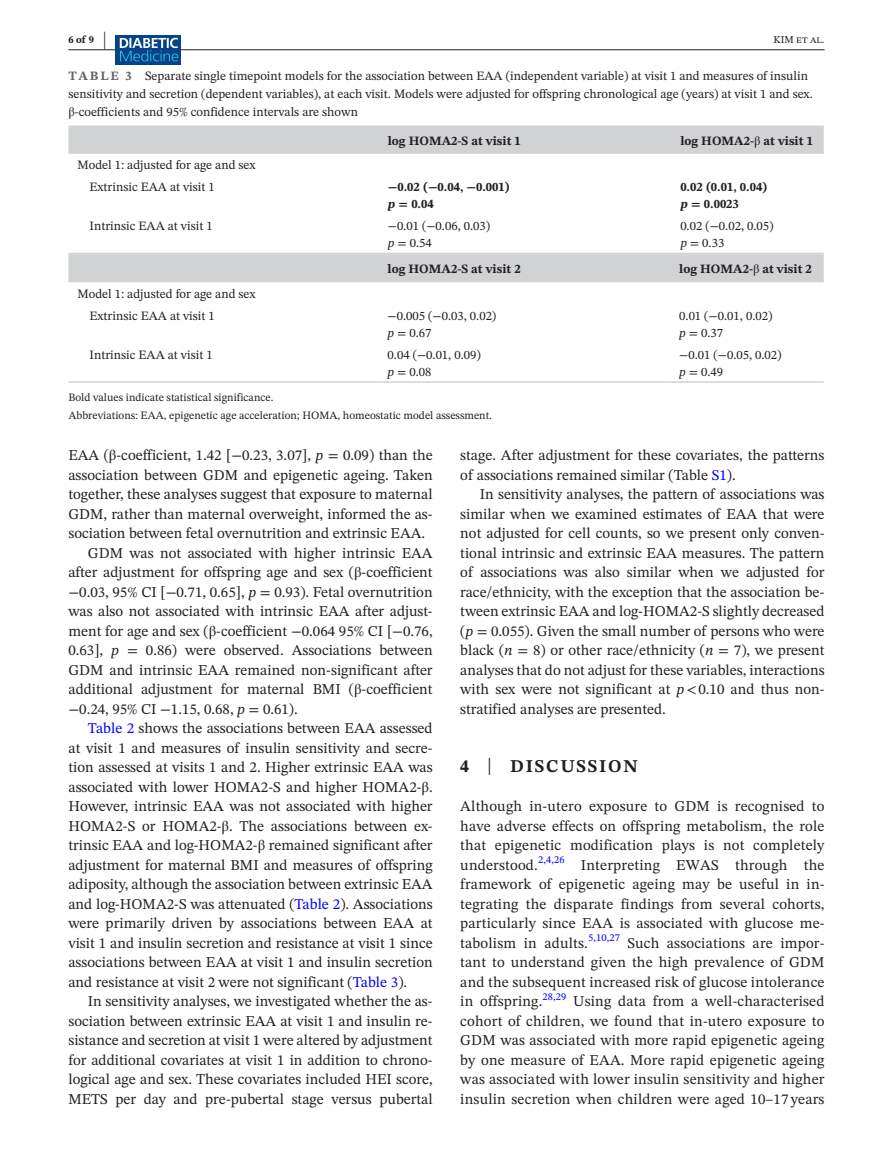
<style>
.page{position:relative;width:893px;height:1174px;background:#fff}
.page>*{position:absolute;margin:0;border:0;box-sizing:border-box;transform-origin:0 0}
.t1{font:700 18px "STIX Two Text";letter-spacing:.1em;color:#231f20}
.t2{font:15px/19.5px "STIX Two Text";color:#231f20;text-align:justify}
.t3{font:12.75px/17.2px "STIX Two Text";color:#231f20}
.t4{font:700 12.75px/17.2px "STIX Two Text";color:#231f20}
.t5{font:11.25px/18px "STIX Two Text";color:#231f20}
.t6{font:10.5px "STIX Two Text";letter-spacing:.01em;color:#00f}
.t7{font:10.5px "STIX Two Text";color:#231f20}
.t8{font:700 10.5px "STIX Two Text";color:#231f20}
.s1{font-size:21px}
.s2{font-weight:700;color:#636366}
.s3{font-family:"STIX"}
.s4{font-family:"STIX";font-weight:400}
.s5{font-style:italic}
.s6{color:#00f}
.s7{font-weight:400;font-size:23.7px}
</style>
<div class="page">
<hr style="left:68px;top:49px;width:756px;height:1px;background:#231f20">
<div style="left:116px;top:35px;width:65px;height:30px;background:#054286"></div>
<svg style="left:120px;top:38px;width:58px;height:23px"></svg>
<div style="left:68px;top:126px;width:756px;height:28px;background:#d1d2d4"></div>
<hr style="left:68px;top:253px;width:311px;height:1px;background:#d1d2d4">
<hr style="left:379px;top:253px;width:292px;height:1px;background:#d1d2d4">
<hr style="left:671px;top:253px;width:153px;height:1px;background:#d1d2d4">
<div style="left:68px;top:254px;width:756px;height:28px;background:#d1d2d4"></div>
<hr style="left:68px;top:381px;width:311px;height:2px;background:#d1d2d4">
<hr style="left:379px;top:381px;width:291px;height:2px;background:#d1d2d4">
<hr style="left:670px;top:381px;width:154px;height:2px;background:#d1d2d4">
<p class="t8" style="left:68px;top:32px;width:39px">6 of 9 <span class="s1">|</span></p>
<p class="t7" style="left:773px;top:32px;width:53px">KIM et al.</p>
<p class="t3" style="left:68px;top:66px;width:746px;line-height:18px"><span class="s2">TABLE 3</span> Separate single timepoint models for the association between EAA (independent variable) at visit 1 and measures of insulin sensitivity and secretion (dependent variables), at each visit. Models were adjusted for offspring chronological age (years) at visit 1 and sex. <span class="s3">β</span>-coefficients and 95% confidence intervals are shown</p>
<p class="t4" style="left:388px;top:132px;width:135px">log HOMA2-S at visit 1</p>
<p class="t4" style="left:680px;top:132px;width:134px">log HOMA2-<span class="s4">β</span> at visit 1</p>
<p class="t3" style="left:89px;top:154px;width:168px;line-height:21.8px;text-indent:-12px">Model 1: adjusted for age and sex<br>Extrinsic EAA at visit 1</p>
<p class="t4" style="left:388px;top:179px;width:124px">−0.02 (−0.04, −0.001) <span class="s5">p</span> <span class="s3">=</span> 0.04</p>
<p class="t4" style="left:680px;top:179px;width:89px">0.02 (0.01, 0.04) <span class="s5">p</span> <span class="s3">=</span> 0.0023</p>
<p class="t3" style="left:89px;top:217px;width:125px">Intrinsic EAA at visit 1</p>
<p class="t3" style="left:388px;top:217px;width:104px">−0.01 (−0.06, 0.03) <span class="s5">p</span> <span class="s3">=</span> 0.54</p>
<p class="t3" style="left:680px;top:217px;width:95px">0.02 (−0.02, 0.05) <span class="s5">p</span> <span class="s3">=</span> 0.33</p>
<p class="t4" style="left:388px;top:260px;width:135px">log HOMA2-S at visit 2</p>
<p class="t4" style="left:679px;top:260px;width:134px">log HOMA2-<span class="s4">β</span> at visit 2</p>
<p class="t3" style="left:89px;top:283px;width:168px;line-height:21.8px;text-indent:-12px">Model 1: adjusted for age and sex<br>Extrinsic EAA at visit 1</p>
<p class="t3" style="left:388px;top:307px;width:110px">−0.005 (−0.03, 0.02) <span class="s5">p</span> <span class="s3">=</span> 0.67</p>
<p class="t3" style="left:679px;top:307px;width:95px">0.01 (−0.01, 0.02) <span class="s5">p</span> <span class="s3">=</span> 0.37</p>
<p class="t3" style="left:89px;top:346px;width:125px">Intrinsic EAA at visit 1</p>
<p class="t3" style="left:388px;top:346px;width:95px">0.04 (−0.01, 0.09) <span class="s5">p</span> <span class="s3">=</span> 0.08</p>
<p class="t3" style="left:679px;top:346px;width:104px">−0.01 (−0.05, 0.02) <span class="s5">p</span> <span class="s3">=</span> 0.49</p>
<p class="t5" style="left:68px;top:388px;width:425px">Bold values indicate statistical significance.<br>Abbreviations: EAA, epigenetic age acceleration; HOMA, homeostatic model assessment.</p>
<p class="t2" style="left:68px;top:445px;width:366px">EAA (<span class="s3">β</span>-coefficient, 1.42 [−0.23, 3.07], <span class="s5">p</span> <span class="s3">=</span> 0.09) than the</p>
<p class="t2" style="left:68px;top:465px;width:366px">association between GDM and epigenetic ageing. Taken</p>
<p class="t2" style="left:68px;top:484px;width:366px">together, these analyses suggest that exposure to maternal</p>
<p class="t2" style="left:68px;top:504px;width:366px">GDM, rather than maternal overweight, informed the as-</p>
<p class="t2" style="left:68px;top:523px;width:358px">sociation between fetal overnutrition and extrinsic EAA.</p>
<p class="t2" style="left:88px;top:543px;width:346px">GDM was not associated with higher intrinsic EAA</p>
<p class="t2" style="left:68px;top:562px;width:366px">after adjustment for offspring age and sex (<span class="s3">β</span>-coefficient</p>
<p class="t2" style="left:68px;top:582px;width:366px">−0.03, 95% CI [−0.71, 0.65], <span class="s5">p</span> <span class="s3">=</span> 0.93). Fetal overnutrition</p>
<p class="t2" style="left:68px;top:601px;width:366px">was also not associated with intrinsic EAA after adjust-</p>
<p class="t2" style="left:68px;top:621px;width:366px">ment for age and sex (<span class="s3">β</span>-coefficient −0.064 95% CI [−0.76,</p>
<p class="t2" style="left:68px;top:640px;width:366px">0.63], <span class="s5">p</span> <span class="s3">=</span> 0.86) were observed. Associations between</p>
<p class="t2" style="left:68px;top:660px;width:366px">GDM and intrinsic EAA remained non-significant after</p>
<p class="t2" style="left:68px;top:679px;width:366px">additional adjustment for maternal BMI (<span class="s3">β</span>-coefficient</p>
<p class="t2" style="left:68px;top:699px;width:231px">−0.24, 95% CI −1.15, 0.68, <span class="s5">p</span> <span class="s3">=</span> 0.61).</p>
<p class="t2" style="left:88px;top:718px;width:346px"><span class="s6">Table 2</span> shows the associations between EAA assessed</p>
<p class="t2" style="left:68px;top:738px;width:366px">at visit 1 and measures of insulin sensitivity and secre-</p>
<p class="t2" style="left:68px;top:757px;width:366px">tion assessed at visits 1 and 2. Higher extrinsic EAA was</p>
<p class="t2" style="left:68px;top:777px;width:366px">associated with lower HOMA2-S and higher HOMA2-<span class="s3">β</span>.</p>
<p class="t2" style="left:68px;top:796px;width:366px">However, intrinsic EAA was not associated with higher</p>
<p class="t2" style="left:68px;top:816px;width:366px">HOMA2-S or HOMA2-<span class="s3">β</span>. The associations between ex-</p>
<p class="t2" style="left:68px;top:835px;width:366px">trinsic EAA and log-HOMA2-<span class="s3">β</span> remained significant after</p>
<p class="t2" style="left:68px;top:855px;width:366px">adjustment for maternal BMI and measures of offspring</p>
<p class="t2" style="left:68px;top:874px;width:366px">adiposity, although the association between extrinsic EAA</p>
<p class="t2" style="left:68px;top:894px;width:366px">and log-HOMA2-S was attenuated (<span class="s6">Table 2</span>). Associations</p>
<p class="t2" style="left:68px;top:913px;width:366px">were primarily driven by associations between EAA at</p>
<p class="t2" style="left:68px;top:933px;width:366px">visit 1 and insulin secretion and resistance at visit 1 since</p>
<p class="t2" style="left:68px;top:952px;width:366px">associations between EAA at visit 1 and insulin secretion</p>
<p class="t2" style="left:68px;top:972px;width:340px">and resistance at visit 2 were not significant (<span class="s6">Table 3</span>).</p>
<p class="t2" style="left:88px;top:991px;width:346px">In sensitivity analyses, we investigated whether the as-</p>
<p class="t2" style="left:68px;top:1011px;width:366px">sociation between extrinsic EAA at visit 1 and insulin re-</p>
<p class="t2" style="left:68px;top:1030px;width:366px">sistance and secretion at visit 1 were altered by adjustment</p>
<p class="t2" style="left:68px;top:1050px;width:366px">for additional covariates at visit 1 in addition to chrono-</p>
<p class="t2" style="left:68px;top:1069px;width:366px">logical age and sex. These covariates included HEI score,</p>
<p class="t2" style="left:68px;top:1089px;width:366px">METS per day and pre-pubertal stage versus pubertal</p>
<p class="t2" style="left:460px;top:445px;width:366px">stage. After adjustment for these covariates, the patterns of associations remained similar (Table <span class="s6">S1</span>).</p>
<p class="t2" style="left:460px;top:484px;width:366px;text-indent:20px">In sensitivity analyses, the pattern of associations was similar when we examined estimates of EAA that were not adjusted for cell counts, so we present only conven&shy;tional intrinsic and extrinsic EAA measures. The pattern of associations was also similar when we adjusted for race/ethnicity, with the exception that the association be&shy;tween extrinsic EAA and log-HOMA2-S slightly decreased (<span class="s5">p</span> <span class="s3">=</span> 0.055). Given the small number of persons who were black (<span class="s5">n</span> <span class="s3">=</span> 8) or other race/ethnicity (<span class="s5">n</span> <span class="s3">=</span> 7), we present analyses that do not adjust for these variables, interactions with sex were not significant at <span class="s5">p</span><span class="s3">&lt;</span>0.10 and thus non&shy;stratified analyses are presented.</p>
<p class="t1" style="left:460px;top:753px;width:179px">4 <span class="s7">|</span> DISCUSSION</p>
<p class="t2" style="left:460px;top:796px;width:366px">Although in-utero exposure to GDM is recognised to have adverse effects on offspring metabolism, the role that epigenetic modification plays is not completely understood.</p>
<p class="t6" style="left:538px;top:852px;width:28px">2,4,26</p>
<p class="t2" style="left:460px;top:855px;width:366px;text-indent:121px">Interpreting EWAS through the framework of epigenetic ageing may be useful in in&shy;tegrating the disparate findings from several cohorts, particularly since EAA is associated with glucose me&shy;tabolism in adults.</p>
<p class="t6" style="left:588px;top:930px;width:33px">5,10,27</p>
<p class="t2" style="left:460px;top:933px;width:366px;text-indent:167px">Such associations are impor&shy;tant to understand given the high prevalence of GDM and the subsequent increased risk of glucose intolerance in offspring.</p>
<p class="t6" style="left:543px;top:988px;width:25px">28,29</p>
<p class="t2" style="left:460px;top:991px;width:366px;text-indent:113px">Using data from a well-characterised cohort of children, we found that in-utero exposure to GDM was associated with more rapid epigenetic ageing by one measure of EAA. More rapid epigenetic ageing was associated with lower insulin sensitivity and higher insulin secretion when children were aged 10–17 years</p>
</div>
